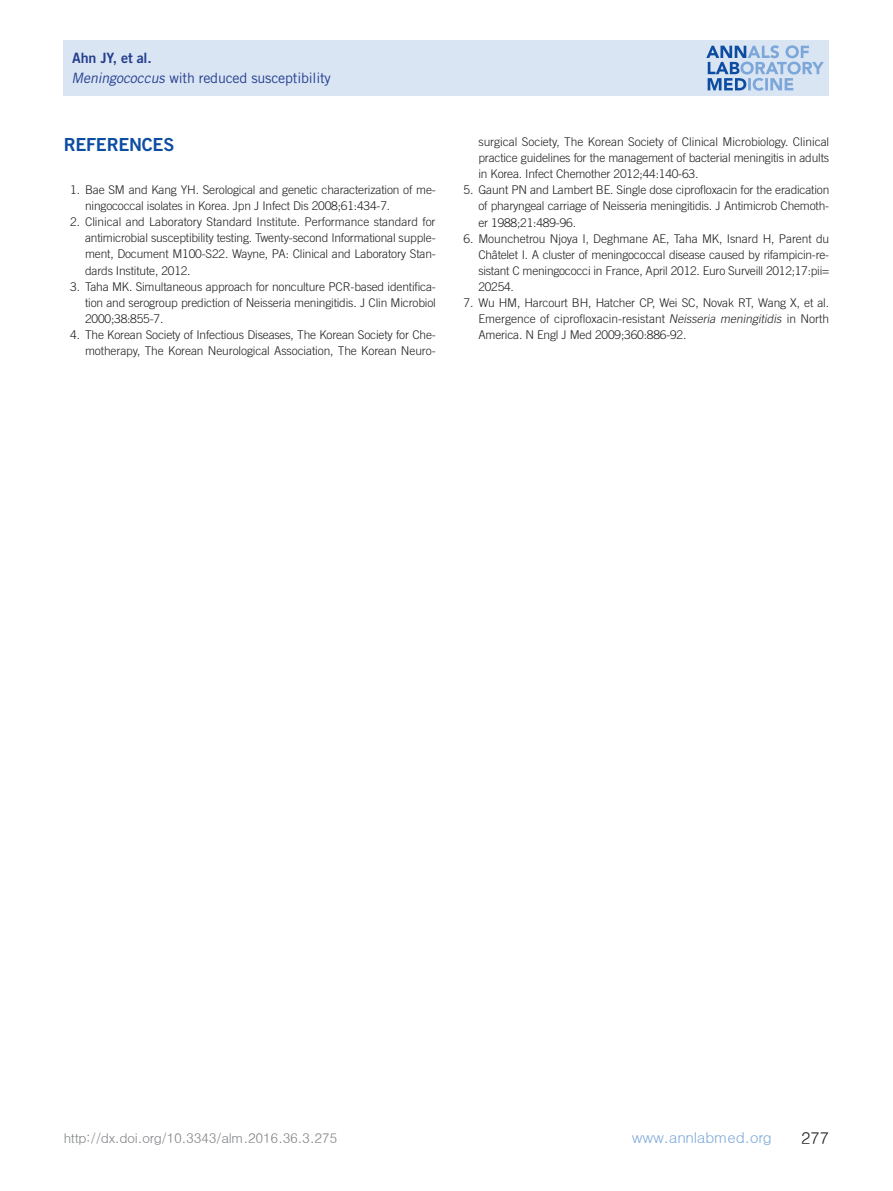
<style>
.page{position:relative;width:893px;height:1191px;background:#fff}
.page>*{position:absolute;margin:0;border:0;box-sizing:border-box;transform-origin:0 0}
.본문대제목{font:18px "Trade Gothic LT Std Bd 2";letter-spacing:-.015em;color:#0d4da1}
.URL{font:16.5px "Dotum";color:#231f20}
.URL-2{font:15px "Dotum";letter-spacing:-.02em;color:#7ca7d8}
.하시라제목{font:14.25px "Trade Gothic LT Std";letter-spacing:-.015em;color:#253f8e}
.하시라이름{font:14.25px "Trade Gothic LT Std Bd 2";letter-spacing:-.015em;color:#253f8e}
.t1{font:13.5px "Dotum";letter-spacing:-.03em;color:#808285}
.참고문헌_1{font:300 12px/16px "Trade Gothic LT Std";letter-spacing:-.015em;color:#231f20;text-align:justify}
.s1{font-style:italic}
</style>
<div class="page">
<div style="left:64px;top:40px;width:765px;height:56px;background:#dae5f4"></div>
<svg style="left:706px;top:45px;width:118px;height:46px"></svg>
<p class="하시라이름" style="left:72px;top:49px;width:81px">Ahn JY, et al.</p>
<p class="하시라제목" style="left:71px;top:69px;width:261px"><span class="s1">Meningococcus</span> with reduced susceptibility</p>
<p class="본문대제목" style="left:64px;top:133px;width:112px">REFERENCES</p>
<p class="참고문헌_1" style="left:85px;top:182px;width:352px;text-indent:-15px">1. Bae SM and Kang YH. Serological and genetic characterization of me&shy;ningococcal isolates in Korea. Jpn J Infect Dis 2008;61:434-7.</p>
<p class="참고문헌_1" style="left:85px;top:214px;width:352px;text-indent:-15px">2. Clinical and Laboratory Standard Institute. Performance standard for antimicrobial susceptibility testing. Twenty-second Informational supple&shy;ment, Document M100-S22. Wayne, PA: Clinical and Laboratory Stan&shy;dards Institute, 2012.</p>
<p class="참고문헌_1" style="left:85px;top:278px;width:352px;text-indent:-15px">3. Taha MK. Simultaneous approach for nonculture PCR-based identifica&shy;tion and serogroup prediction of Neisseria meningitidis. J Clin Microbiol 2000;38:855-7.</p>
<p class="참고문헌_1" style="left:70px;top:326px;width:367px;text-align:right">4. The Korean Society of Infectious Diseases, The Korean Society for Che&shy;motherapy, The Korean Neurological Association, The Korean Neuro-</p>
<p class="참고문헌_1" style="left:478px;top:134px;width:352px">surgical Society, The Korean Society of Clinical Microbiology. Clinical practice guidelines for the management of bacterial meningitis in adults in Korea. Infect Chemother 2012;44:140-63.</p>
<p class="참고문헌_1" style="left:478px;top:182px;width:352px;text-indent:-15px">5. Gaunt PN and Lambert BE. Single dose ciprofloxacin for the eradication of pharyngeal carriage of Neisseria meningitidis. J Antimicrob Chemoth&shy;er 1988;21:489-96.</p>
<p class="참고문헌_1" style="left:478px;top:230px;width:352px;text-indent:-15px">6. Mounchetrou Njoya I, Deghmane AE, Taha MK, Isnard H, Parent du Châtelet I. A cluster of meningococcal disease caused by rifampicin-re&shy;sistant C meningococci in France, April 2012. Euro Surveill 2012;17:pii= 20254.</p>
<p class="참고문헌_1" style="left:478px;top:294px;width:352px;text-indent:-15px">7. Wu HM, Harcourt BH, Hatcher CP, Wei SC, Novak RT, Wang X, et al.<br>Emergence of ciprofloxacin-resistant <span class="s1">Neisseria meningitidis</span> in North America. N Engl J Med 2009;360:886-92.</p>
<p class="t1" style="left:64px;top:1131px;width:275px">http://dx.doi.org/10.3343/alm.2016.36.3.275</p>
<p class="URL-2" style="left:632px;top:1130px;width:142px">www.annlabmed.org</p>
<p class="URL" style="left:801px;top:1129px;width:30px">277</p>
</div>
